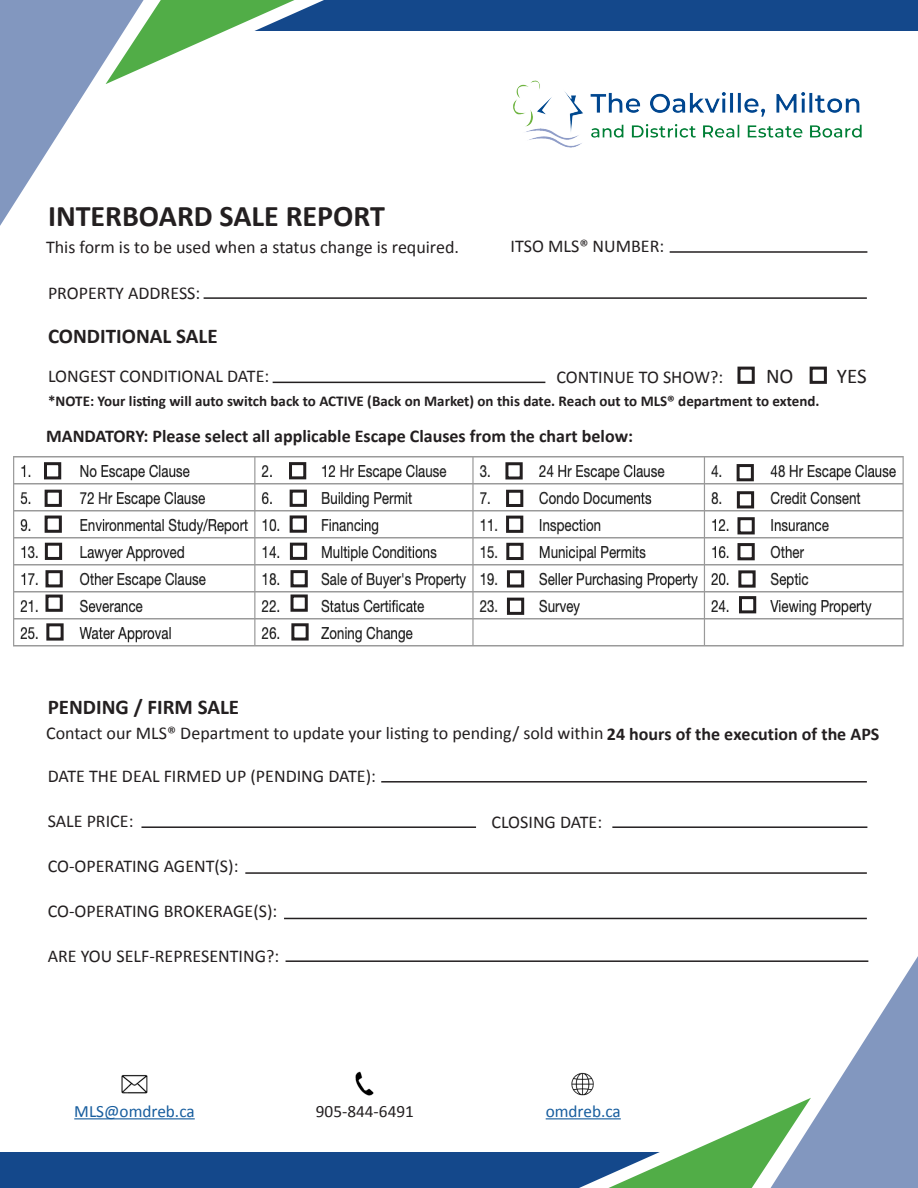
<style>
.page{position:relative;width:918px;height:1188px;background:#fff}
.page>*{position:absolute;margin:0;border:0;box-sizing:border-box;transform-origin:0 0}
.t1{font:700 30px "Calibri";color:#231f20}
.t2{font:700 21px "Calibri";color:#231f20}
.t3{font:21px "Calibri";color:#231f20}
.t4{font:18px "Calibri";color:#231f20}
.t5{font:700 18px "Calibri";color:#231f20}
.t6{font:17.25px "Calibri";color:#175d9e}
.t7{font:17.25px "Calibri";color:#231f20}
.t8{font:700 15px "Calibri";color:#231f20}
.s1{font-weight:700}
</style>
<div class="page">
<div style="left:0;top:1152px;width:698px;height:35px;background:#14488b"></div>
<svg style="left:854px;top:956px;width:64px;height:232px"></svg>
<svg style="left:470px;top:1056px;width:390px;height:132px"></svg>
<div style="left:220px;top:0;width:698px;height:30px;background:#14488b"></div>
<svg style="left:0;top:0;width:64px;height:226px"></svg>
<svg style="left:57px;top:0;width:390px;height:126px"></svg>
<img style="left:513px;top:80px;width:349px;height:68px">
<hr style="left:204px;top:297px;width:663px;height:2px;background:#231f20">
<hr style="left:273px;top:382px;width:272px;height:1px;background:#231f20">
<hr style="left:381px;top:781px;width:486px;height:2px;background:#231f20">
<hr style="left:141px;top:826px;width:335px;height:2px;background:#231f20">
<hr style="left:245px;top:872px;width:622px;height:2px;background:#231f20">
<hr style="left:284px;top:918px;width:583px;height:1px;background:#231f20">
<hr style="left:74px;top:1118px;width:121px;height:1px;background:#175d9e">
<img style="left:121px;top:1075px;width:27px;height:19px">
<img style="left:355px;top:1071px;width:19px;height:25px">
<hr style="left:546px;top:1118px;width:75px;height:1px;background:#175d9e">
<img style="left:564px;top:1069px;width:39px;height:29px">
<hr style="left:670px;top:251px;width:197px;height:2px;background:#231f20">
<div style="left:810px;top:367px;width:17px;height:17px;border:3px solid #231f20"></div>
<div style="left:737px;top:367px;width:18px;height:17px;border:3px solid #231f20"></div>
<hr style="left:612px;top:826px;width:255px;height:2px;background:#231f20">
<img style="left:13px;top:456px;width:891px;height:190px">
<hr style="left:286px;top:960px;width:582px;height:2px;background:#231f20">
<div style="left:44px;top:462px;width:17px;height:17px;border:3px solid #231f20"></div>
<div style="left:45px;top:490px;width:17px;height:17px;border:3px solid #231f20"></div>
<div style="left:45px;top:516px;width:17px;height:17px;border:3px solid #231f20"></div>
<div style="left:45px;top:543px;width:17px;height:17px;border:3px solid #231f20"></div>
<div style="left:45px;top:570px;width:18px;height:17px;border:3px solid #231f20"></div>
<div style="left:45px;top:595px;width:18px;height:17px;border:3px solid #231f20"></div>
<div style="left:46px;top:623px;width:18px;height:18px;border:3px solid #231f20"></div>
<div style="left:289px;top:462px;width:17px;height:17px;border:3px solid #231f20"></div>
<div style="left:290px;top:490px;width:17px;height:17px;border:3px solid #231f20"></div>
<div style="left:290px;top:515px;width:17px;height:18px;border:3px solid #231f20"></div>
<div style="left:290px;top:543px;width:17px;height:17px;border:3px solid #231f20"></div>
<div style="left:291px;top:570px;width:17px;height:17px;border:3px solid #231f20"></div>
<div style="left:291px;top:594px;width:17px;height:18px;border:3px solid #231f20"></div>
<div style="left:291px;top:623px;width:18px;height:18px;border:3px solid #231f20"></div>
<div style="left:505px;top:462px;width:18px;height:18px;border:3px solid #231f20"></div>
<div style="left:506px;top:490px;width:17px;height:17px;border:3px solid #231f20"></div>
<div style="left:506px;top:516px;width:17px;height:17px;border:3px solid #231f20"></div>
<div style="left:506px;top:543px;width:18px;height:17px;border:3px solid #231f20"></div>
<div style="left:507px;top:570px;width:17px;height:18px;border:3px solid #231f20"></div>
<div style="left:507px;top:598px;width:17px;height:17px;border:3px solid #231f20"></div>
<div style="left:739px;top:596px;width:17px;height:17px;border:3px solid #231f20"></div>
<div style="left:737px;top:464px;width:17px;height:17px;border:3px solid #231f20"></div>
<div style="left:737px;top:491px;width:17px;height:17px;border:3px solid #231f20"></div>
<div style="left:737px;top:517px;width:18px;height:17px;border:3px solid #231f20"></div>
<div style="left:737px;top:543px;width:18px;height:17px;border:3px solid #231f20"></div>
<div style="left:738px;top:570px;width:18px;height:18px;border:3px solid #231f20"></div>
<p class="t1" style="left:48px;top:195px;width:338px">INTERBOARD SALE REPORT</p>
<p class="t4" style="left:46px;top:236px;width:414px">This form is to be used when a status change is required.</p>
<p class="t4" style="left:511px;top:235px;width:155px">ITSO MLS® NUMBER:</p>
<p class="t4" style="left:48px;top:282px;width:154px">PROPERTY ADDRESS:</p>
<p class="t2" style="left:48px;top:322px;width:171px">CONDITIONAL SALE</p>
<p class="t4" style="left:48px;top:365px;width:223px">LONGEST CONDITIONAL DATE:</p>
<p class="t4" style="left:556px;top:366px;width:168px">CONTINUE TO SHOW?:</p>
<p class="t3" style="left:766px;top:363px;width:29px">NO</p>
<p class="t3" style="left:837px;top:363px;width:31px">YES</p>
<p class="t8" style="left:48px;top:390px;width:773px">*NOTE: Your listing will auto switch back to ACTIVE (Back on Market) on this date. Reach out to MLS® department to extend.</p>
<p class="t5" style="left:46px;top:423px;width:588px">MANDATORY: Please select all applicable Escape Clauses from the chart below:</p>
<p class="t2" style="left:48px;top:692px;width:193px">PENDING / FIRM SALE</p>
<p class="t4" style="left:46px;top:722px;width:835px">Contact our MLS® Department to update your listing to pending/ sold within <span class="s1">24 hours of the execution of the APS</span></p>
<p class="t4" style="left:48px;top:765px;width:330px">DATE THE DEAL FIRMED UP (PENDING DATE):</p>
<p class="t4" style="left:48px;top:810px;width:87px">SALE PRICE:</p>
<p class="t4" style="left:48px;top:855px;width:192px">CO-OPERATING AGENT(S):</p>
<p class="t4" style="left:48px;top:900px;width:231px">CO-OPERATING BROKERAGE(S):</p>
<p class="t4" style="left:48px;top:945px;width:233px">ARE YOU SELF-REPRESENTING?:</p>
<p class="t4" style="left:492px;top:811px;width:112px">CLOSING DATE:</p>
<p class="t6" style="left:74px;top:1100px;width:122px">MLS@omdreb.ca</p>
<p class="t7" style="left:316px;top:1100px;width:100px">905-844-6491</p>
<p class="t6" style="left:546px;top:1100px;width:77px">omdreb.ca</p>
</div>
